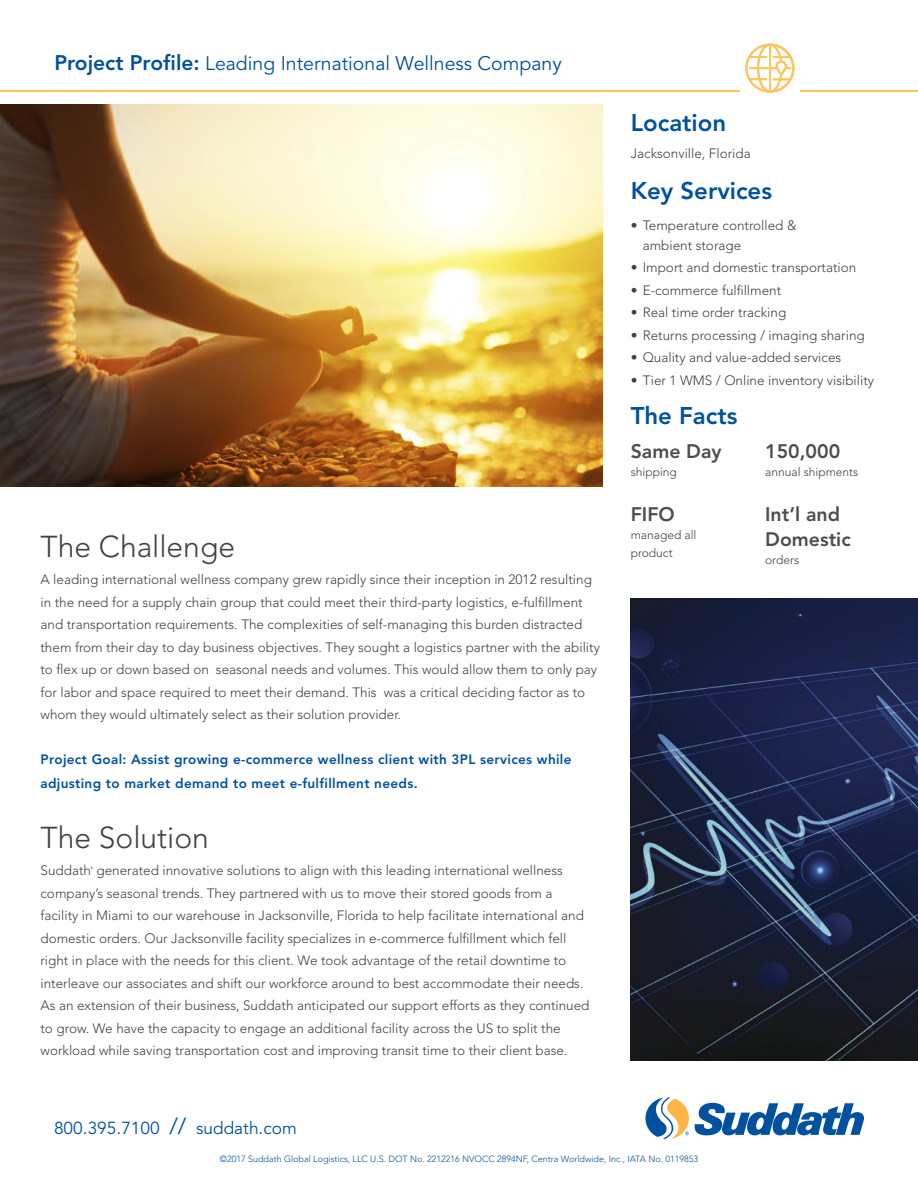
<style>
.page{position:relative;width:918px;height:1188px;background:#fff}
.page>*{position:absolute;margin:0;border:0;box-sizing:border-box;transform-origin:0 0}
.t1{font:300 30px "Avenir LT Std";color:#444041}
.t2{font:800 24px "Avenir LT Std";color:#00519e}
.t3{font:19.5px "Avenir LT Std";color:#00519e}
.t4{font:800 19.5px/25.5px "Avenir LT Std";color:#4d4c4e}
.t5{font:17.25px "Avenir LT Std";color:#00519e}
.t6{font:300 13.5px/22.5px "Avenir LT Std";color:#444041}
.t7{font:800 13.5px/24px "Avenir LT Std";letter-spacing:.025em;color:#00519e}
.t8{font:300 12px/18px "Avenir LT Std";color:#444041}
.t9{font:300 9px "Avenir LT Std";color:#00519e}
.t10{font:300 3.3px "Avenir LT Std";color:#444041}
.s1{font-weight:800;font-size:21px}
.s2{font-size:23.1px}
</style>
<div class="page">
<svg style="left:695px;top:1103px;width:169px;height:32px"></svg>
<svg style="left:645px;top:1097px;width:44px;height:42px"></svg>
<img style="left:0;top:105px;width:603px;height:381px">
<hr style="left:0;top:90px;width:739px;height:2px;background:#fcc65f">
<hr style="left:801px;top:90px;width:117px;height:2px;background:#fcc65f">
<img style="left:631px;top:598px;width:287px;height:463px">
<svg style="left:745px;top:44px;width:49px;height:49px"></svg>
<h3 class="t3" style="left:54px;top:52px;width:509px"><span class="s1">Project Profile:</span> Leading International Wellness Company</h3>
<h1 class="t1" style="left:40px;top:529px;width:196px">The Challenge</h1>
<p class="t6" style="left:40px;top:568px;width:561px">A leading international wellness company grew rapidly since their inception in 2012 resulting in the need for a supply chain group that could meet their third-party logistics, e-fulfillment and transportation requirements. The complexities of self-managing this burden distracted them from their day to day business objectives. They sought a logistics partner with the ability to flex up or down based on seasonal needs and volumes. This would allow them to only pay for labor and space required to meet their demand. This was a critical deciding factor as to whom they would ultimately select as their solution provider.</p>
<p class="t7" style="left:40px;top:748px;width:533px">Project Goal: Assist growing e-commerce wellness client with 3PL services while adjusting to market demand to meet e-fulfillment needs.</p>
<h1 class="t1" style="left:40px;top:820px;width:170px">The Solution</h1>
<p class="t6" style="left:40px;top:859px;width:524px">Suddath generated innovative solutions to align with this leading international wellness</p>
<p class="t10" style="left:90px;top:865px;width:4px">®</p>
<p class="t6" style="left:40px;top:882px;width:551px">company’s seasonal trends. They partnered with us to move their stored goods from a facility in Miami to our warehouse in Jacksonville, Florida to help facilitate international and domestic orders. Our Jacksonville facility specializes in e-commerce fulfillment which fell right in place with the needs for this client. We took advantage of the retail downtime to interleave our associates and shift our workforce around to best accommodate their needs.<br>As an extension of their business, Suddath anticipated our support efforts as they continued to grow. We have the capacity to engage an additional facility across the US to split the workload while saving transportation cost and improving transit time to their client base.</p>
<p class="t5" style="left:54px;top:1118px;width:244px">800.395.7100 <span class="s2">//</span> suddath.com</p>
<h2 class="t2" style="left:631px;top:108px;width:97px">Location</h2>
<p class="t6" style="left:631px;top:142px;width:122px">Jacksonville, Florida</p>
<h2 class="t2" style="left:631px;top:176px;width:143px">Key Services</h2>
<p class="t6" style="left:643px;top:216px;width:155px;line-height:19.5px;text-indent:-12px">• Temperature controlled &amp; ambient storage</p>
<p class="t6" style="left:631px;top:256px;width:227px">• Import and domestic transportation</p>
<p class="t6" style="left:631px;top:279px;width:152px">• E-commerce fulfillment</p>
<p class="t6" style="left:631px;top:301px;width:157px">• Real time order tracking</p>
<p class="t6" style="left:631px;top:324px;width:236px">• Returns processing / imaging sharing</p>
<p class="t6" style="left:631px;top:346px;width:212px">• Quality and value-added services</p>
<p class="t6" style="left:631px;top:369px;width:245px">• Tier 1 WMS / Online inventory visibility</p>
<h2 class="t2" style="left:631px;top:401px;width:108px">The Facts</h2>
<h3 class="t4" style="left:631px;top:439px;width:92px">Same Day</h3>
<p class="t8" style="left:631px;top:463px;width:48px">shipping</p>
<h3 class="t4" style="left:631px;top:501px;width:46px">FIFO</h3>
<p class="t8" style="left:631px;top:526px;width:67px">managed all product</p>
<h3 class="t4" style="left:765px;top:439px;width:77px">150,000</h3>
<p class="t8" style="left:765px;top:463px;width:95px">annual shipments</p>
<h3 class="t4" style="left:765px;top:501px;width:87px">Int’l and<br>Domestic</h3>
<p class="t8" style="left:765px;top:551px;width:36px">orders</p>
<p class="t9" style="left:220px;top:1154px;width:480px">©2017 Suddath Global Logistics, LLC U.S. DOT No. 2212216 NVOCC 2894NF, Centra Worldwide, Inc., IATA No. 0119853</p>
</div>
